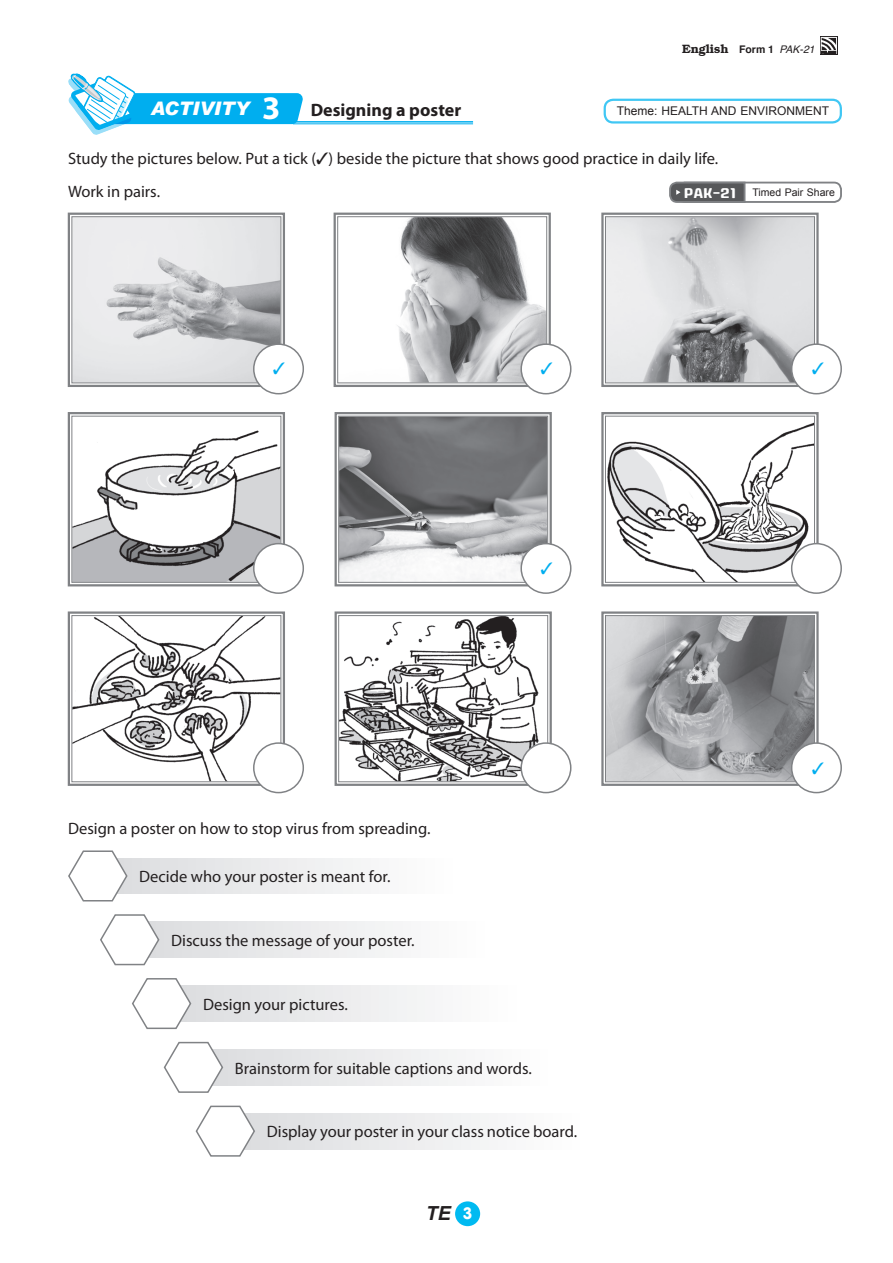
<style>
.page{position:relative;width:893px;height:1263px;background:#fff}
.page>*{position:absolute;margin:0;border:0;box-sizing:border-box;transform-origin:0 0}
.t1{font:italic 700 19.35px "Arial";color:#231f20}
.t2{font:700 18px "Myriad Pro";color:#231f20}
.Body_Text{font:16.5px "Myriad Pro";color:#231f20}
._1_a___i__ans{font:12px "Arial";color:#231f20}
.t3{font:600 12px "Bookman";color:#231f20}
.t4{font:10.5px "Arial";color:#231f20}
.s1{font-family:"Helvetica";font-weight:700;font-size:10.5px}
.s2{font-family:"Helvetica";font-weight:400;font-style:italic;font-size:10.5px}
.s3{font-family:"Arial";font-weight:900;font-style:italic;font-size:18.6px;color:#fff}
.s4{font-size:33px;color:#fff}
.s5{font-family:"Stanley Alphabet";font-size:15px;color:#fff}
.s6{font-family:"VAG Rundschrift D";font-weight:400;font-style:normal;font-size:17.25px;color:#fff}
</style>
<div class="page">
<div style="left:820px;top:36px;width:18px;height:19px;border:1px solid #231f20"></div>
<svg style="left:822px;top:38px;width:14px;height:16px"></svg>
<svg style="left:457px;top:1202px;width:24px;height:23px"></svg>
<div style="left:455px;top:1201px;width:25px;height:25px;background:#00baf1;border-radius:50%"></div>
<hr style="left:293px;top:121px;width:180px;height:2px;background:#00aeef">
<hr style="left:293px;top:124px;width:180px;height:1px;background:#00aeef">
<svg style="left:68px;top:73px;width:235px;height:62px"></svg>
<div style="left:677px;top:182px;width:165px;height:21px;border:2px solid #808285;border-radius:7px"></div>
<svg style="left:669px;top:181px;width:77px;height:22px;background:#68696b"></svg>
<div style="left:253px;top:343px;width:51px;height:51px;border:2px solid #808285;border-radius:50%"></div>
<div style="left:520px;top:343px;width:51px;height:51px;border:2px solid #808285;border-radius:50%"></div>
<div style="left:791px;top:343px;width:51px;height:51px;border:2px solid #808285;border-radius:50%"></div>
<svg style="left:67px;top:412px;width:219px;height:176px"></svg>
<div style="left:71px;top:416px;width:210px;height:167px;border:1px solid #808285"></div>
<svg style="left:601px;top:412px;width:218px;height:176px"></svg>
<div style="left:605px;top:416px;width:210px;height:167px;border:1px solid #808285"></div>
<div style="left:254px;top:544px;width:49px;height:49px;background:#fff;border-radius:50%"></div>
<div style="left:253px;top:543px;width:51px;height:51px;border:2px solid #808285;border-radius:50%"></div>
<div style="left:520px;top:543px;width:51px;height:51px;border:2px solid #808285;border-radius:50%"></div>
<div style="left:792px;top:544px;width:49px;height:49px;background:#fff;border-radius:50%"></div>
<div style="left:791px;top:543px;width:51px;height:51px;border:2px solid #808285;border-radius:50%"></div>
<svg style="left:67px;top:611px;width:218px;height:176px"></svg>
<div style="left:71px;top:615px;width:210px;height:167px;border:1px solid #808285"></div>
<svg style="left:334px;top:611px;width:218px;height:176px"></svg>
<div style="left:338px;top:615px;width:210px;height:167px;border:1px solid #808285"></div>
<div style="left:254px;top:743px;width:49px;height:50px;background:#fff;border-radius:50%"></div>
<div style="left:253px;top:742px;width:51px;height:51px;border:2px solid #808285;border-radius:50%"></div>
<div style="left:521px;top:743px;width:50px;height:50px;background:#fff;border-radius:50%"></div>
<div style="left:520px;top:742px;width:51px;height:51px;border:2px solid #808285;border-radius:50%"></div>
<div style="left:791px;top:742px;width:51px;height:51px;border:2px solid #808285;border-radius:50%"></div>
<div style="left:101px;top:858px;width:354px;height:36px;background:linear-gradient(to right,#dadbde,#fefefe)"></div>
<svg style="left:68px;top:850px;width:60px;height:52px"></svg>
<div style="left:133px;top:922px;width:354px;height:36px;background:linear-gradient(to right,#dadbde,#fefefe)"></div>
<svg style="left:100px;top:914px;width:60px;height:52px"></svg>
<div style="left:165px;top:986px;width:354px;height:35px;background:linear-gradient(to right,#dadbde,#fefefe)"></div>
<svg style="left:132px;top:978px;width:60px;height:52px"></svg>
<div style="left:197px;top:1049px;width:354px;height:36px;background:linear-gradient(to right,#dadbde,#fefefe)"></div>
<svg style="left:163px;top:1041px;width:61px;height:52px"></svg>
<div style="left:229px;top:1113px;width:354px;height:36px;background:linear-gradient(to right,#dadbde,#fefefe)"></div>
<svg style="left:195px;top:1105px;width:61px;height:52px"></svg>
<div style="left:604px;top:99px;width:238px;height:25px;border:2px solid #40c7f4;border-radius:9px"></div>
<svg style="left:67px;top:212px;width:219px;height:176px;background:#d5d6d8"></svg>
<svg style="left:333px;top:212px;width:219px;height:176px"></svg>
<svg style="left:334px;top:412px;width:219px;height:176px"></svg>
<svg style="left:601px;top:212px;width:223px;height:176px;background:#cacbcd"></svg>
<svg style="left:601px;top:611px;width:223px;height:176px;background:#a2a3a6"></svg>
<p class="t3" style="left:682px;top:41px;width:134px">English <span class="s1">Form 1</span> <span class="s2">PAK-21</span></p>
<p class="t2" style="left:151px;top:98px;width:312px"><span class="s3">ACTIVITY</span> <span class="s4">3</span> Designing a poster</p>
<p class="Body_Text" style="left:68px;top:148px;width:652px">Study the pictures below. Put a tick (✓) beside the picture that shows good practice in daily life.</p>
<p class="Body_Text" style="left:68px;top:181px;width:94px">Work in pairs.</p>
<p class="t4" style="left:685px;top:185px;width:152px"><span class="s5">PAK-21</span> Timed Pair Share</p>
<p class="_1_a___i__ans" style="left:617px;top:103px;width:214px">Theme: HEALTH AND ENVIRONMENT</p>
<p class="Body_Text" style="left:68px;top:819px;width:364px">Design a poster on how to stop virus from spreading.</p>
<p class="Body_Text" style="left:139px;top:866px;width:253px">Decide who your poster is meant for.</p>
<p class="Body_Text" style="left:171px;top:930px;width:245px">Discuss the message of your poster.</p>
<p class="Body_Text" style="left:203px;top:994px;width:146px">Design your pictures.</p>
<p class="Body_Text" style="left:235px;top:1058px;width:298px">Brainstorm for suitable captions and words.</p>
<p class="Body_Text" style="left:267px;top:1121px;width:312px">Display your poster in your class notice board.</p>
<p class="t1" style="left:426px;top:1202px;width:48px">TE <span class="s6">3</span></p>
</div>
